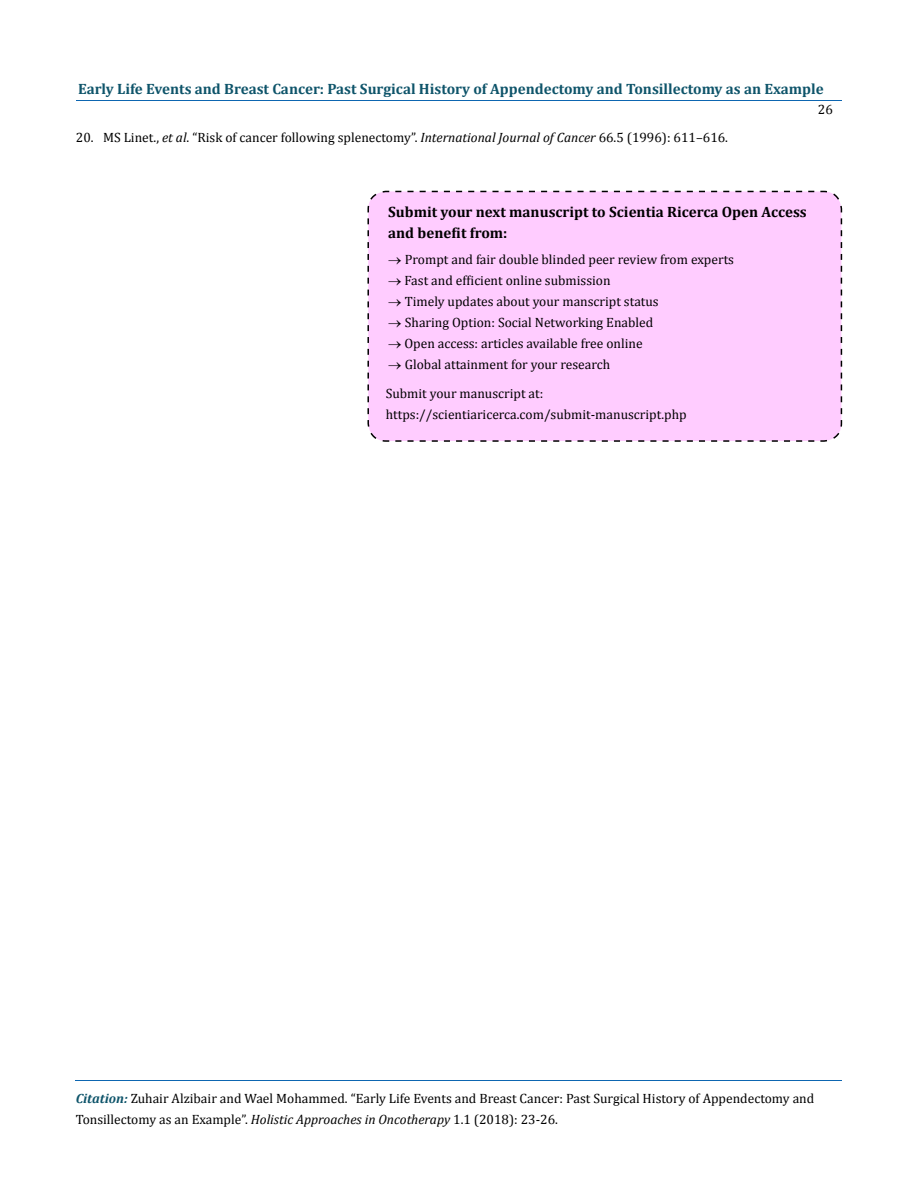
<style>
.page{position:relative;width:917px;height:1190px;background:#fff}
.page>*{position:absolute;margin:0;border:0;box-sizing:border-box;transform-origin:0 0}
.t1{font:700 15px "Cambria";color:#0e546a}
.t2{font:700 15px/21px "Cambria";color:#000}
.t3{font:13.5px/21px "Cambria";color:#000}
.s1{font-style:italic}
.s2{font-weight:700;font-style:italic;font-size:13.35px;color:#0e546a}
</style>
<div class="page">
<hr style="left:76px;top:100px;width:765px;height:1px;background:#0d66b1">
<hr style="left:75px;top:1080px;width:766px;height:1px;background:#0d66b1">
<div style="left:367px;top:190px;width:475px;height:252px;background:#fcf"></div>
<p class="t1" style="left:78px;top:80px;width:747px">Early Life Events and Breast Cancer: Past Surgical History of Appendectomy and Tonsillectomy as an Example</p>
<p class="t3" style="left:76px;top:127px;width:653px">20. MS Linet., <span class="s1">et al</span>. “Risk of cancer following splenectomy”. <span class="s1">International Journal of Cancer</span> 66.5 (1996): 611–616.</p>
<p class="t3" style="left:818px;top:99px;width:16px">26</p>
<p class="t2" style="left:388px;top:201px;width:420px">Submit your next manuscript to Scientia Ricerca Open Access and benefit from:</p>
<p class="t3" style="left:388px;top:248px;width:347px">→ Prompt and fair double blinded peer review from experts</p>
<p class="t3" style="left:388px;top:269px;width:224px">→ Fast and efficient online submission</p>
<p class="t3" style="left:388px;top:290px;width:272px">→ Timely updates about your manscript status</p>
<p class="t3" style="left:388px;top:311px;width:266px">→ Sharing Option: Social Networking Enabled</p>
<p class="t3" style="left:388px;top:332px;width:256px">→ Open access: articles available free online</p>
<p class="t3" style="left:386px;top:349px;width:226px;line-height:29.4px">→ Global attainment for your research<br>Submit your manuscript at:</p>
<p class="t3" style="left:386px;top:404px;width:302px">https://scientiaricerca.com/submit-manuscript.php</p>
<p class="t3" style="left:76px;top:1087px;width:740px"><span class="s2">Citation:</span> Zuhair Alzibair and Wael Mohammed. “Early Life Events and Breast Cancer: Past Surgical History of Appendectomy and<br>Tonsillectomy as an Example”. <span class="s1">Holistic Approaches in Oncotherapy</span> 1.1 (2018): 23-26.</p>
</div>
